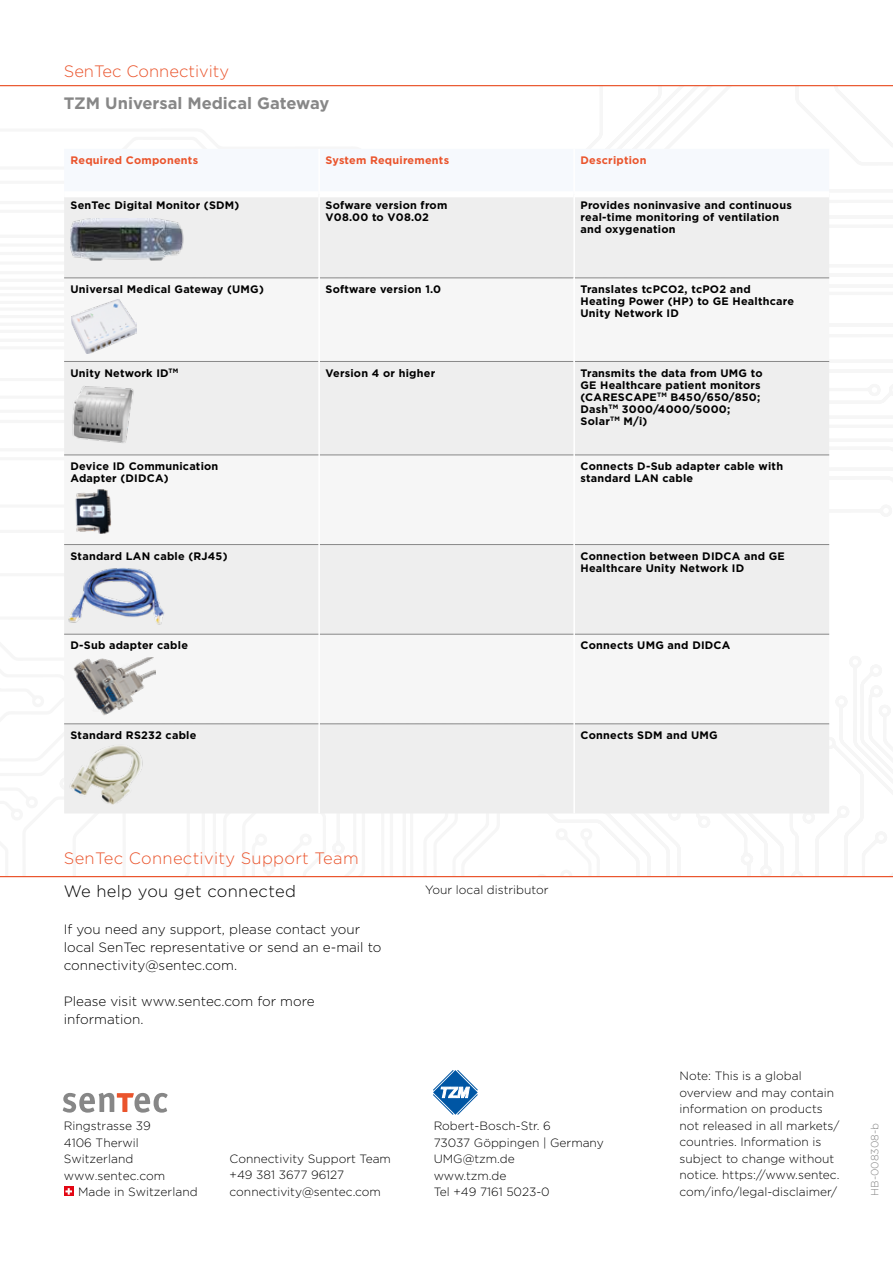
<style>
.page{position:relative;width:893px;height:1263px;background:#fff}
.page>*{position:absolute;margin:0;border:0;box-sizing:border-box;transform-origin:0 0}
.t1{font:300 16.5px "Gotham";letter-spacing:.02em;color:#ea542c}
.t2{font:700 16.5px "Gotham";color:#878787}
.t3{font:300 16.5px "Gotham";letter-spacing:.02em;color:#000}
.t4{font:300 16.5px "Gotham";color:#ea542c}
.t5{font:300 13.5px/18px "Gotham";color:#000}
.t6{font:300 12px/16.5px "Gotham";color:#000}
.t7{font:300 12px "Gotham";color:#000}
.t8{font:700 10.8px/12px "Gotham";letter-spacing:.02em;color:#000}
.t9{font:700 10.8px "Gotham";letter-spacing:.02em;color:#ea542c}
.t10{font:300 10.5px "Gotham";color:#878787}
</style>
<div class="page">
<div style="left:64px;top:197px;width:765px;height:616px;background:#eee"></div>
<div style="left:64px;top:278px;width:765px;height:445px;background:#f6f6f6"></div>
<hr style="left:318px;top:194px;width:2px;height:84px;background:#fff">
<hr style="left:573px;top:194px;width:2px;height:84px;background:#fff">
<hr style="left:64px;top:277px;width:254px;height:1px;background:#878787">
<hr style="left:320px;top:277px;width:253px;height:1px;background:#878787">
<hr style="left:575px;top:277px;width:254px;height:1px;background:#878787">
<hr style="left:64px;top:361px;width:254px;height:1px;background:#878787">
<hr style="left:320px;top:361px;width:253px;height:1px;background:#878787">
<hr style="left:575px;top:361px;width:254px;height:1px;background:#878787">
<hr style="left:318px;top:278px;width:2px;height:83px;background:#fff">
<hr style="left:573px;top:278px;width:2px;height:83px;background:#fff">
<hr style="left:318px;top:361px;width:2px;height:94px;background:#fff">
<hr style="left:573px;top:361px;width:2px;height:94px;background:#fff">
<hr style="left:318px;top:455px;width:2px;height:89px;background:#fff">
<hr style="left:573px;top:455px;width:2px;height:89px;background:#fff">
<hr style="left:318px;top:724px;width:2px;height:89px;background:#fff">
<hr style="left:573px;top:724px;width:2px;height:89px;background:#fff">
<hr style="left:64px;top:454px;width:254px;height:1px;background:#878787">
<hr style="left:320px;top:454px;width:253px;height:1px;background:#878787">
<hr style="left:575px;top:454px;width:254px;height:1px;background:#878787">
<hr style="left:64px;top:544px;width:254px;height:1px;background:#878787">
<hr style="left:320px;top:544px;width:253px;height:1px;background:#878787">
<hr style="left:575px;top:544px;width:254px;height:1px;background:#878787">
<hr style="left:318px;top:544px;width:2px;height:90px;background:#fff">
<hr style="left:573px;top:544px;width:2px;height:90px;background:#fff">
<hr style="left:318px;top:634px;width:2px;height:90px;background:#fff">
<hr style="left:573px;top:634px;width:2px;height:90px;background:#fff">
<hr style="left:64px;top:634px;width:254px;height:1px;background:#878787">
<hr style="left:320px;top:634px;width:253px;height:1px;background:#878787">
<hr style="left:575px;top:634px;width:254px;height:1px;background:#878787">
<hr style="left:64px;top:723px;width:254px;height:1px;background:#878787">
<hr style="left:320px;top:723px;width:253px;height:1px;background:#878787">
<hr style="left:575px;top:723px;width:254px;height:1px;background:#878787">
<img style="left:67px;top:564px;width:102px;height:66px">
<img style="left:65px;top:743px;width:84px;height:63px">
<img style="left:72px;top:299px;width:65px;height:55px">
<img style="left:70px;top:218px;width:134px;height:47px">
<svg style="left:63px;top:1093px;width:105px;height:20px"></svg>
<svg style="left:433px;top:1070px;width:45px;height:45px"></svg>
<img style="left:65px;top:383px;width:77px;height:66px">
<img style="left:72px;top:488px;width:41px;height:46px">
<img style="left:71px;top:658px;width:84px;height:58px">
<hr style="left:0;top:85px;width:893px;height:1px;background:#ea542c">
<hr style="left:0;top:876px;width:893px;height:1px;background:#ea542c">
<div style="left:64px;top:1186px;width:10px;height:10px;background:#e30613"></div>
<svg style="left:65px;top:1188px;width:7px;height:7px"></svg>
<h1 class="t4" style="left:64px;top:61px;width:167px">SenTec Connectivity</h1>
<h1 class="t2" style="left:64px;top:92px;width:267px">TZM Universal Medical Gateway</h1>
<p class="t9" style="left:71px;top:153px;width:129px">Required Components</p>
<p class="t9" style="left:326px;top:153px;width:125px">System Requirements</p>
<p class="t9" style="left:581px;top:153px;width:67px">Description</p>
<p class="t8" style="left:71px;top:199px;width:170px">SenTec Digital Monitor (SDM)</p>
<p class="t8" style="left:325px;top:199px;width:123px">Sofware version from<br>V08.00 to V08.02</p>
<p class="t8" style="left:580px;top:199px;width:213px">Provides noninvasive and continuous real-time monitoring of ventilation and oxygenation</p>
<p class="t8" style="left:70px;top:283px;width:195px">Universal Medical Gateway (UMG)</p>
<p class="t8" style="left:325px;top:283px;width:117px">Software version 1.0</p>
<p class="t8" style="left:580px;top:283px;width:215px">Translates tcPCO2, tcPO2 and<br>Heating Power (HP) to GE Healthcare<br>Unity Network ID</p>
<p class="t8" style="left:70px;top:367px;width:109px">Unity Network ID<sup>TM</sup></p>
<p class="t8" style="left:326px;top:367px;width:111px">Version 4 or higher</p>
<p class="t8" style="left:581px;top:367px;width:184px">Transmits the data from UMG to<br>GE Healthcare patient monitors (CARESCAPE<sup>TM</sup> B450/650/850;<br>Dash<sup>TM</sup> 3000/4000/5000;<br>Solar<sup>TM</sup> M/i)</p>
<p class="t8" style="left:71px;top:460px;width:149px">Device ID Communication<br>Adapter (DIDCA)</p>
<p class="t8" style="left:581px;top:460px;width:204px">Connects D-Sub adapter cable with standard LAN cable</p>
<p class="t8" style="left:71px;top:550px;width:159px">Standard LAN cable (RJ45)</p>
<p class="t8" style="left:581px;top:550px;width:206px">Connection between DIDCA and GE<br>Healthcare Unity Network ID</p>
<p class="t8" style="left:71px;top:639px;width:119px">D-Sub adapter cable</p>
<p class="t8" style="left:581px;top:639px;width:151px">Connects UMG and DIDCA</p>
<p class="t8" style="left:71px;top:729px;width:127px">Standard RS232 cable</p>
<p class="t8" style="left:581px;top:729px;width:139px">Connects SDM and UMG</p>
<h1 class="t1" style="left:64px;top:847px;width:296px">SenTec Connectivity Support Team</h1>
<h1 class="t3" style="left:64px;top:881px;width:234px">We help you get connected</h1>
<p class="t5" style="left:64px;top:919px;width:319px">If you need any support, please contact your local SenTec representative or send an e-mail to connectivity@sentec.com.</p>
<p class="t5" style="left:64px;top:991px;width:252px">Please visit www.sentec.com for more information.</p>
<p class="t6" style="left:425px;top:881px;width:125px">Your local distributor</p>
<p class="t7" style="left:64px;top:1119px;width:89px">Ringstrasse 39</p>
<p class="t7" style="left:64px;top:1136px;width:77px">4106 Therwil</p>
<p class="t7" style="left:64px;top:1152px;width:71px">Switzerland</p>
<p class="t7" style="left:64px;top:1169px;width:103px">www.sentec.com</p>
<p class="t7" style="left:78px;top:1185px;width:121px">Made in Switzerland</p>
<p class="t6" style="left:230px;top:1150px;width:163px">Connectivity Support Team +49 381 3677 96127 connectivity@sentec.com</p>
<p class="t6" style="left:434px;top:1117px;width:172px">Robert-Bosch-Str. 6<br>73037 Göppingen | Germany<br>UMG@tzm.de<br>www.tzm.de<br>Tel +49 7161 5023-0</p>
<p class="t6" style="left:679px;top:1067px;width:162px">Note: This is a global overview and may contain information on products not released in all markets/ countries. Information is subject to change without notice. https://www.sentec. com/info/legal-disclaimer/</p>
<p class="t10" style="left:868px;top:1196px;width:75px;rotate:-90deg">HB-008308-b</p>
</div>
